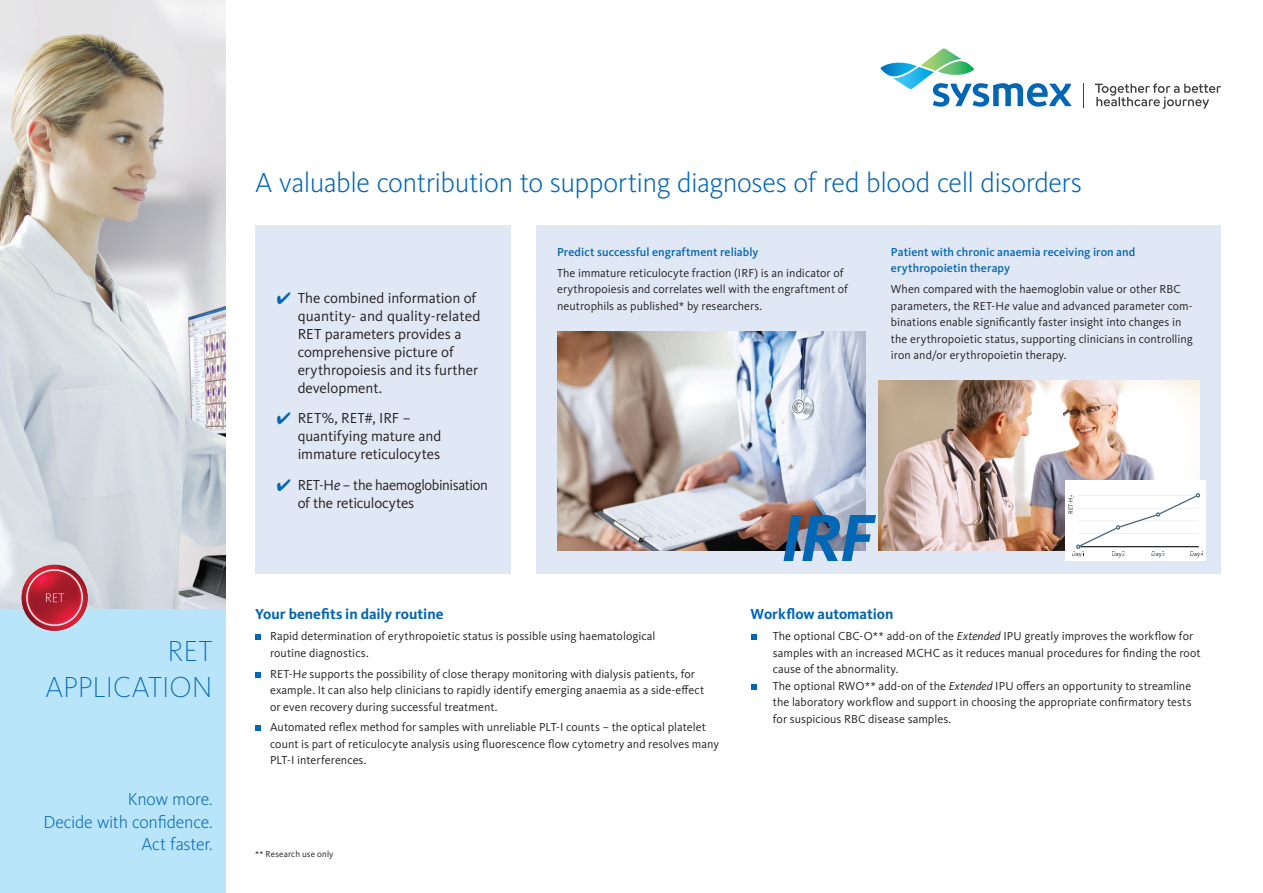
<style>
.page{position:relative;width:1263px;height:893px;background:#fff}
.page>*{position:absolute;margin:0;border:0;box-sizing:border-box;transform-origin:0 0}
.t1{font:200 30px/36px "Kievit Pro";color:#0166b3;text-align:right}
.t2{font:300 28.5px "Kievit Pro";letter-spacing:-.02em;color:#0166b3}
.t3{font:300 18px/22.5px "Kievit Pro";letter-spacing:-.01em;color:#0166b3;text-align:right}
.t4{font:15px/18px "Kievit Pro";letter-spacing:-.005em;color:#231f20}
.t5{font:700 15px "Kievit Pro";letter-spacing:-.005em;color:#0166b3}
.t6{font:12px/16.5px "Kievit Pro";letter-spacing:.005em;color:#231f20}
.t7{font:500 12px/16.5px "Kievit Pro";letter-spacing:.005em;color:#0166b3}
.t8{font:9px "Kievit Pro";letter-spacing:.01em;color:#231f20}
.t9{font:6.45px "Kievit Pro";color:#26292e}
.s1{color:#0166b3}
.s2{font-style:italic}
</style>
<div class="page">
<div style="left:0;top:608px;width:225px;height:285px;background:#b9e5fa"></div>
<svg style="left:880px;top:49px;width:192px;height:58px"></svg>
<svg style="left:1095px;top:83px;width:126px;height:26px"></svg>
<svg style="left:1083px;top:83px;width:1px;height:24px"></svg>
<img style="left:0;top:0;width:225px;height:608px">
<div style="left:536px;top:225px;width:684px;height:349px;background:#e1e8f5"></div>
<img style="left:21px;top:564px;width:67px;height:67px;border-radius:33px">
<img style="left:878px;top:381px;width:321px;height:170px">
<svg style="left:1066px;top:481px;width:139px;height:80px;background:#f7f8f8"></svg>
<img style="left:557px;top:332px;width:308px;height:219px">
<svg style="left:783px;top:515px;width:93px;height:46px"></svg>
<div style="left:255px;top:225px;width:255px;height:349px;background:#e1e8f5"></div>
<svg style="left:255px;top:634px;width:6px;height:6px"></svg>
<svg style="left:255px;top:672px;width:6px;height:5px"></svg>
<svg style="left:255px;top:725px;width:6px;height:6px"></svg>
<svg style="left:751px;top:634px;width:5px;height:6px"></svg>
<svg style="left:751px;top:684px;width:5px;height:6px"></svg>
<h1 class="t1" style="left:45px;top:633px;width:168px">RET<br>APPLICATION</h1>
<h3 class="t3" style="left:43px;top:788px;width:171px">Know more.<br>Decide with confidence.<br>Act faster.</h3>
<h2 class="t2" style="left:255px;top:165px;width:828px">A valuable contribution to supporting diagnoses of red blood cell disorders</h2>
<p class="t4" style="left:298px;top:289px;width:184px;text-indent:-21px"><span class="s1">✔</span> The combined information of quantity- and quality-related<br>RET parameters provides a comprehensive picture of erythropoiesis and its further development.</p>
<p class="t4" style="left:298px;top:409px;width:145px;text-indent:-21px"><span class="s1">✔</span> RET%, RET#, IRF – quantifying mature and immature reticulocytes</p>
<p class="t4" style="left:298px;top:476px;width:192px;text-indent:-21px"><span class="s1">✔</span> RET-H<span class="s2">e</span> – the haemoglobinisation of the reticulocytes</p>
<p class="t7" style="left:557px;top:243px;width:203px">Predict successful engraftment reliably</p>
<p class="t6" style="left:557px;top:264px;width:292px">The immature reticulocyte fraction (IRF) is an indicator of erythropoiesis and correlates well with the engraftment of neutrophils as published* by researchers.</p>
<p class="t7" style="left:891px;top:243px;width:246px">Patient with chronic anaemia receiving iron and erythropoietin therapy</p>
<p class="t6" style="left:891px;top:281px;width:303px">When compared with the haemoglobin value or other RBC parameters, the RET-H<span class="s2">e</span> value and advanced parameter com&shy;binations enable significantly faster insight into changes in the erythropoietic status, supporting clinicians in controlling iron and/or erythropoietin therapy.</p>
<p class="t9" style="left:1067px;top:514px;width:20px;rotate:-90deg">RET-H<sub>e</sub></p>
<p class="t9" style="left:1071px;top:549px;width:12px">Day</p>
<p class="t9" style="left:1111px;top:549px;width:12px">Day</p>
<p class="t9" style="left:1151px;top:549px;width:12px">Day</p>
<p class="t9" style="left:1190px;top:549px;width:12px">Day</p>
<p class="t5" style="left:255px;top:605px;width:190px">Your benefits in daily routine</p>
<p class="t6" style="left:270px;top:628px;width:387px">Rapid determination of erythropoietic status is possible using haematological routine diagnostics.</p>
<p class="t6" style="left:270px;top:665px;width:436px">RET-H<span class="s2">e</span> supports the possibility of close therapy monitoring with dialysis patients, for example. It can also help clinicians to rapidly identify emerging anaemia as a side-effect or even recovery during successful treatment.</p>
<p class="t6" style="left:270px;top:719px;width:451px">Automated reflex method for samples with unreliable PLT-I counts – the optical platelet count is part of reticulocyte analysis using fluorescence flow cytometry and resolves many<br>PLT-I interferences.</p>
<p class="t5" style="left:750px;top:605px;width:144px">Workflow automation</p>
<p class="t6" style="left:773px;top:628px;width:429px">The optional CBC-O** add-on of the <span class="s2">Extended</span> IPU greatly improves the workflow for samples with an increased MCHC as it reduces manual procedures for finding the root cause of the abnormality.<br>The optional RWO** add-on of the <span class="s2">Extended</span> IPU offers an opportunity to streamline the laboratory workflow and support in choosing the appropriate confirmatory tests for suspicious RBC disease samples.</p>
<p class="t8" style="left:255px;top:849px;width:80px">** Research use only</p>
</div>
